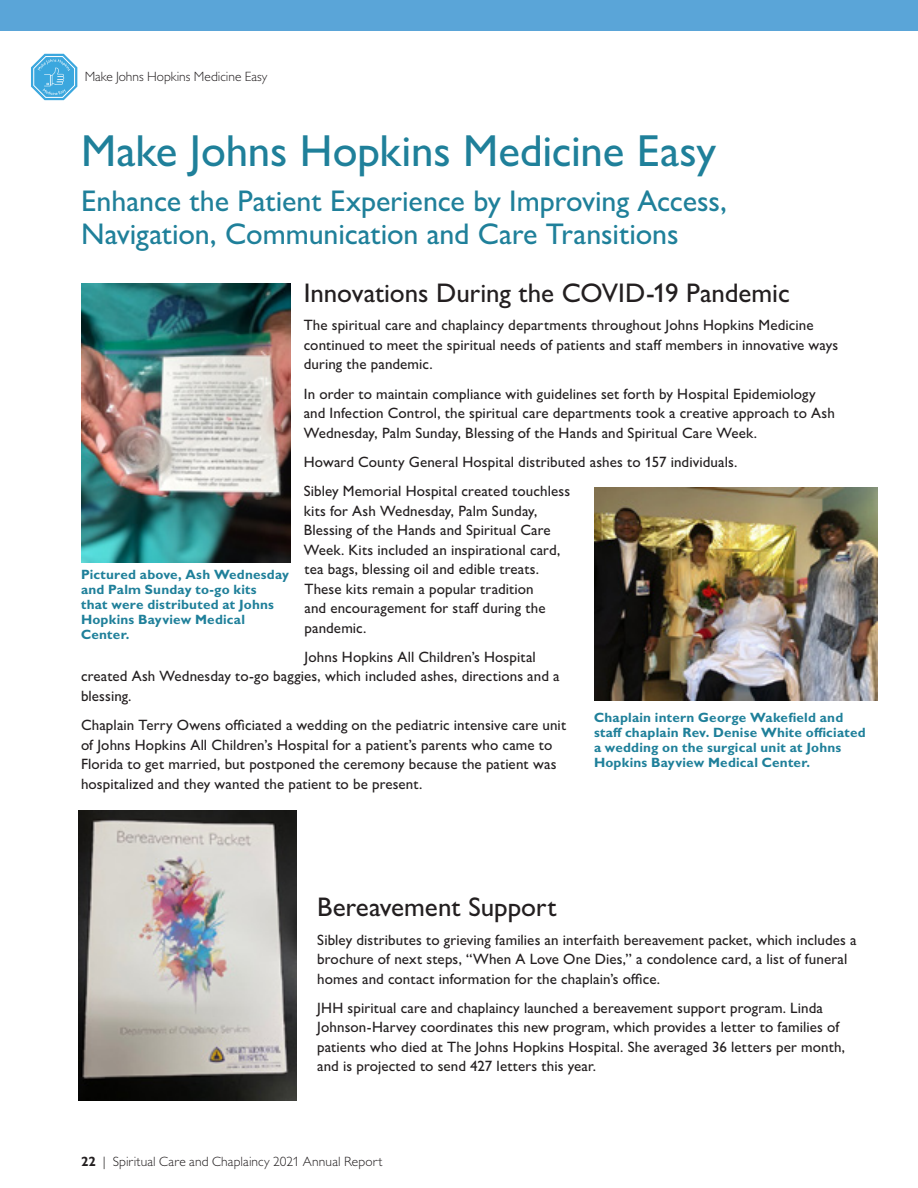
<style>
.page{position:relative;width:918px;height:1188px;background:#fff}
.page>*{position:absolute;margin:0;border:0;box-sizing:border-box;transform-origin:0 0}
.t1{font:500 45px "Gill Sans MT Std";letter-spacing:-.005em;color:#1f809a}
.t2{font:500 30px/33px "Gill Sans MT Std";letter-spacing:-.005em;color:#1f809a}
.t3{font:500 27px "Gill Sans MT Std";color:#231f20}
.T1{font:500 15px/19.5px "Gill Sans MT Std";letter-spacing:.005em;color:#231f20}
.C1{font:700 13.5px/15px "Gill Sans MT Std";letter-spacing:.015em;color:#1f809a}
.t4{font:300 13.5px "Gill Sans MT Std";letter-spacing:.005em;color:#231f20}
.s1{font-weight:700}
</style>
<div class="page">
<img style="left:81px;top:284px;width:209px;height:279px">
<img style="left:594px;top:488px;width:284px;height:212px">
<img style="left:79px;top:810px;width:218px;height:291px">
<svg style="left:31px;top:54px;width:46px;height:46px"></svg>
<div style="left:0;top:0;width:918px;height:31px;background:#5aa5d8"></div>
<p class="t4" style="left:85px;top:69px;width:184px">Make Johns Hopkins Medicine Easy</p>
<h1 class="t1" style="left:81px;top:124px;width:637px">Make Johns Hopkins Medicine Easy</h1>
<h1 class="t2" style="left:81px;top:184px;width:648px">Enhance the Patient Experience by Improving Access,<br>Navigation, Communication and Care Transitions</h1>
<h2 class="t3" style="left:304px;top:277px;width:488px">Innovations During the COVID-19 Pandemic</h2>
<p class="T1" style="left:304px;top:315px;width:536px">The spiritual care and chaplaincy departments throughout Johns Hopkins Medicine continued to meet the spiritual needs of patients and staff members in innovative ways during the pandemic.</p>
<p class="T1" style="left:304px;top:384px;width:533px">In order to maintain compliance with guidelines set forth by Hospital Epidemiology and Infection Control, the spiritual care departments took a creative approach to Ash<br>Wednesday, Palm Sunday, Blessing of the Hands and Spiritual Care Week.</p>
<p class="T1" style="left:304px;top:452px;width:435px">Howard County General Hospital distributed ashes to 157 individuals.</p>
<p class="T1" style="left:304px;top:481px;width:268px">Sibley Memorial Hospital created touchless kits for Ash Wednesday, Palm Sunday, Blessing of the Hands and Spiritual Care Week. Kits included an inspirational card, tea bags, blessing oil and edible treats.<br>These kits remain a popular tradition<br>and encouragement for staff during the pandemic.</p>
<p class="T1" style="left:81px;top:647px;width:480px;text-indent:224px">Johns Hopkins All Children’s Hospital created Ash Wednesday to-go baggies, which included ashes, directions and a blessing.</p>
<p class="T1" style="left:81px;top:715px;width:487px">Chaplain Terry Owens officiated a wedding on the pediatric intensive care unit of Johns Hopkins All Children’s Hospital for a patient’s parents who came to Florida to get married, but postponed the ceremony because the patient was hospitalized and they wanted the patient to be present.</p>
<p class="C1" style="left:81px;top:567px;width:210px">Pictured above, Ash Wednesday and Palm Sunday to-go kits<br>that were distributed at Johns<br>Hopkins Bayview Medical<br>Center.</p>
<p class="C1" style="left:594px;top:709px;width:273px">Chaplain intern George Wakefield and staff chaplain Rev. Denise White officiated a wedding on the surgical unit at Johns Hopkins Bayview Medical Center.</p>
<h2 class="t3" style="left:317px;top:891px;width:241px">Bereavement Support</h2>
<p class="T1" style="left:317px;top:930px;width:541px">Sibley distributes to grieving families an interfaith bereavement packet, which includes a brochure of next steps, “When A Love One Dies,” a condolence card, a list of funeral homes and contact information for the chaplain’s office.</p>
<p class="T1" style="left:317px;top:998px;width:529px">JHH spiritual care and chaplaincy launched a bereavement support program. Linda Johnson-Harvey coordinates this new program, which provides a letter to families of patients who died at The Johns Hopkins Hospital. She averaged 36 letters per month, and is projected to send 427 letters this year.</p>
<p class="t4" style="left:81px;top:1153px;width:303px"><span class="s1">22</span> | Spiritual Care and Chaplaincy 2021 Annual Report</p>
</div>
